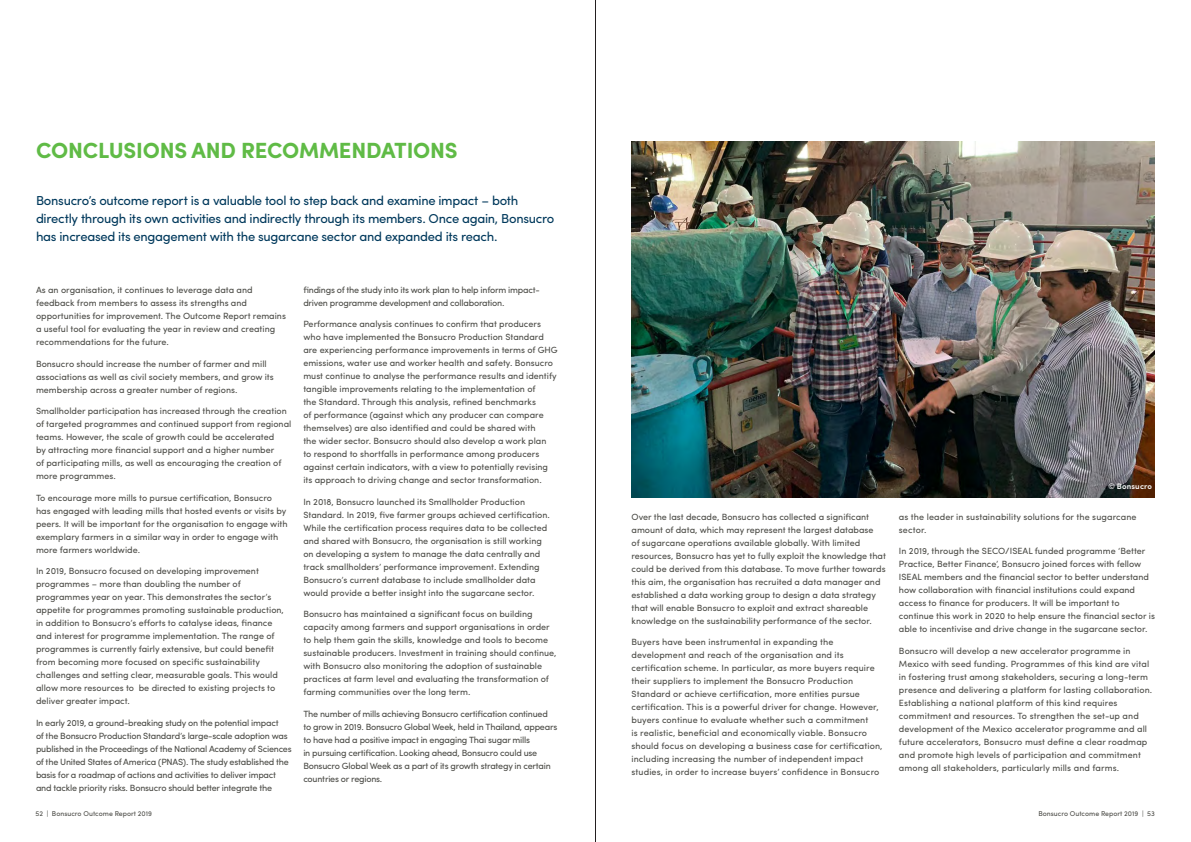
<style>
.page{position:relative;width:1191px;height:842px;background:#fff}
.page>*{position:absolute;margin:0;border:0;box-sizing:border-box;transform-origin:0 0}
.Bonsucro_Contents{font:700 22px "Sofia Pro";letter-spacing:-.01em;color:#60bb46}
.Bonsucro_Body_Copy{font:13px/18px "Sofia Pro";letter-spacing:-.025em;color:#00395c}
.Bonsucro_TOC_H1{font:9px/13px "Sofia Pro";color:#4b4b46}
.Bonsucro_TOC_H1-2{font:9px/13px "Sofia Pro";letter-spacing:-.025em;color:#4b4b46}
.Bonsucro_Body_Copy-2{font:600 8px "Sofia Pro";letter-spacing:.015em;color:#fafafa}
.t1{font:7px "Sofia Pro";color:#4b4b46}
</style>
<div class="page">
<hr style="left:595px;top:0;width:1px;height:842px;background:#231f20">
<img style="left:631px;top:142px;width:524px;height:355px">
<p class="Bonsucro_Contents" style="left:36px;top:134px;width:423px">CONCLUSIONS AND RECOMMENDATIONS</p>
<p class="Bonsucro_Body_Copy" style="left:36px;top:191px;width:520px">Bonsucro’s outcome report is a valuable tool to step back and examine impact – both directly through its own activities and indirectly through its members. Once again, Bonsucro has increased its engagement with the sugarcane sector and expanded its reach.</p>
<p class="Bonsucro_TOC_H1" style="left:36px;top:283px;width:251px">As an organisation, it continues to leverage data and feedback from members to assess its strengths and opportunities for improvement. The Outcome Report remains a useful tool for evaluating the year in review and creating recommendations for the future.</p>
<p class="Bonsucro_TOC_H1" style="left:36px;top:356px;width:239px">Bonsucro should increase the number of farmer and mill associations as well as civil society members, and grow its membership across a greater number of regions.</p>
<p class="Bonsucro_TOC_H1" style="left:36px;top:404px;width:257px">Smallholder participation has increased through the creation of targeted programmes and continued support from regional teams. However, the scale of growth could be accelerated<br>by attracting more financial support and a higher number<br>of participating mills, as well as encouraging the creation of more programmes.</p>
<p class="Bonsucro_TOC_H1" style="left:36px;top:490px;width:253px">To encourage more mills to pursue certification, Bonsucro has engaged with leading mills that hosted events or visits by peers. It will be important for the organisation to engage with exemplary farmers in a similar way in order to engage with more farmers worldwide.</p>
<p class="Bonsucro_TOC_H1" style="left:36px;top:564px;width:249px">In 2019, Bonsucro focused on developing improvement programmes – more than doubling the number of programmes year on year. This demonstrates the sector’s appetite for programmes promoting sustainable production, in addition to Bonsucro’s efforts to catalyse ideas, finance and interest for programme implementation. The range of programmes is currently fairly extensive, but could benefit from becoming more focused on specific sustainability challenges and setting clear, measurable goals. This would allow more resources to be directed to existing projects to deliver greater impact.</p>
<p class="Bonsucro_TOC_H1-2" style="left:36px;top:715px;width:257px">In early 2019, a ground-breaking study on the potential impact<br>of the Bonsucro Production Standard’s large-scale adoption was published in the Proceedings of the National Academy of Sciences of the United States of America (PNAS). The study established the basis for a roadmap of actions and activities to deliver impact and tackle priority risks. Bonsucro should better integrate the</p>
<p class="Bonsucro_TOC_H1-2" style="left:303px;top:283px;width:238px">findings of the study into its work plan to help inform impact&shy;driven programme development and collaboration.</p>
<p class="Bonsucro_TOC_H1" style="left:303px;top:317px;width:256px">Performance analysis continues to confirm that producers who have implemented the Bonsucro Production Standard are experiencing performance improvements in terms of GHG emissions, water use and worker health and safety. Bonsucro must continue to analyse the performance results and identify tangible improvements relating to the implementation of<br>the Standard. Through this analysis, refined benchmarks<br>of performance (against which any producer can compare themselves) are also identified and could be shared with<br>the wider sector. Bonsucro should also develop a work plan<br>to respond to shortfalls in performance among producers against certain indicators, with a view to potentially revising its approach to driving change and sector transformation.</p>
<p class="Bonsucro_TOC_H1" style="left:303px;top:495px;width:248px">In 2018, Bonsucro launched its Smallholder Production Standard. In 2019, five farmer groups achieved certification.<br>While the certification process requires data to be collected and shared with Bonsucro, the organisation is still working on developing a system to manage the data centrally and track smallholders’ performance improvement. Extending Bonsucro’s current database to include smallholder data would provide a better insight into the sugarcane sector.</p>
<p class="Bonsucro_TOC_H1" style="left:303px;top:607px;width:255px">Bonsucro has maintained a significant focus on building capacity among farmers and support organisations in order to help them gain the skills, knowledge and tools to become sustainable producers. Investment in training should continue, with Bonsucro also monitoring the adoption of sustainable practices at farm level and evaluating the transformation of farming communities over the long term.</p>
<p class="Bonsucro_TOC_H1-2" style="left:303px;top:706px;width:255px">The number of mills achieving Bonsucro certification continued to grow in 2019. Bonsucro Global Week, held in Thailand, appears to have had a positive impact in engaging Thai sugar mills<br>in pursuing certification. Looking ahead, Bonsucro could use Bonsucro Global Week as a part of its growth strategy in certain countries or regions.</p>
<p class="Bonsucro_TOC_H1" style="left:631px;top:509px;width:256px">Over the last decade, Bonsucro has collected a significant amount of data, which may represent the largest database<br>of sugarcane operations available globally. With limited resources, Bonsucro has yet to fully exploit the knowledge that could be derived from this database. To move further towards this aim, the organisation has recruited a data manager and established a data working group to design a data strategy that will enable Bonsucro to exploit and extract shareable knowledge on the sustainability performance of the sector.</p>
<p class="Bonsucro_TOC_H1" style="left:631px;top:635px;width:252px">Buyers have been instrumental in expanding the development and reach of the organisation and its certification scheme. In particular, as more buyers require their suppliers to implement the Bonsucro Production Standard or achieve certification, more entities pursue certification. This is a powerful driver for change. However, buyers continue to evaluate whether such a commitment<br>is realistic, beneficial and economically viable. Bonsucro should focus on developing a business case for certification, including increasing the number of independent impact studies, in order to increase buyers’ confidence in Bonsucro</p>
<p class="Bonsucro_Body_Copy-2" style="left:1108px;top:480px;width:45px">© Bonsucro</p>
<p class="Bonsucro_TOC_H1" style="left:899px;top:509px;width:239px">as the leader in sustainability solutions for the sugarcane sector.</p>
<p class="Bonsucro_TOC_H1" style="left:899px;top:544px;width:257px">In 2019, through the SECO/ISEAL funded programme ‘Better Practice, Better Finance’, Bonsucro joined forces with fellow ISEAL members and the financial sector to better understand how collaboration with financial institutions could expand access to finance for producers. It will be important to continue this work in 2020 to help ensure the financial sector is able to incentivise and drive change in the sugarcane sector.</p>
<p class="Bonsucro_TOC_H1" style="left:899px;top:643px;width:255px">Bonsucro will develop a new accelerator programme in Mexico with seed funding. Programmes of this kind are vital in fostering trust among stakeholders, securing a long-term presence and delivering a platform for lasting collaboration.<br>Establishing a national platform of this kind requires commitment and resources. To strengthen the set-up and development of the Mexico accelerator programme and all future accelerators, Bonsucro must define a clear roadmap and promote high levels of participation and commitment among all stakeholders, particularly mills and farms.</p>
<p class="t1" style="left:35px;top:808px;width:118px">52 | Bonsucro Outcome Report 2019</p>
<p class="t1" style="left:1038px;top:808px;width:118px">Bonsucro Outcome Report 2019 | 53</p>
</div>
